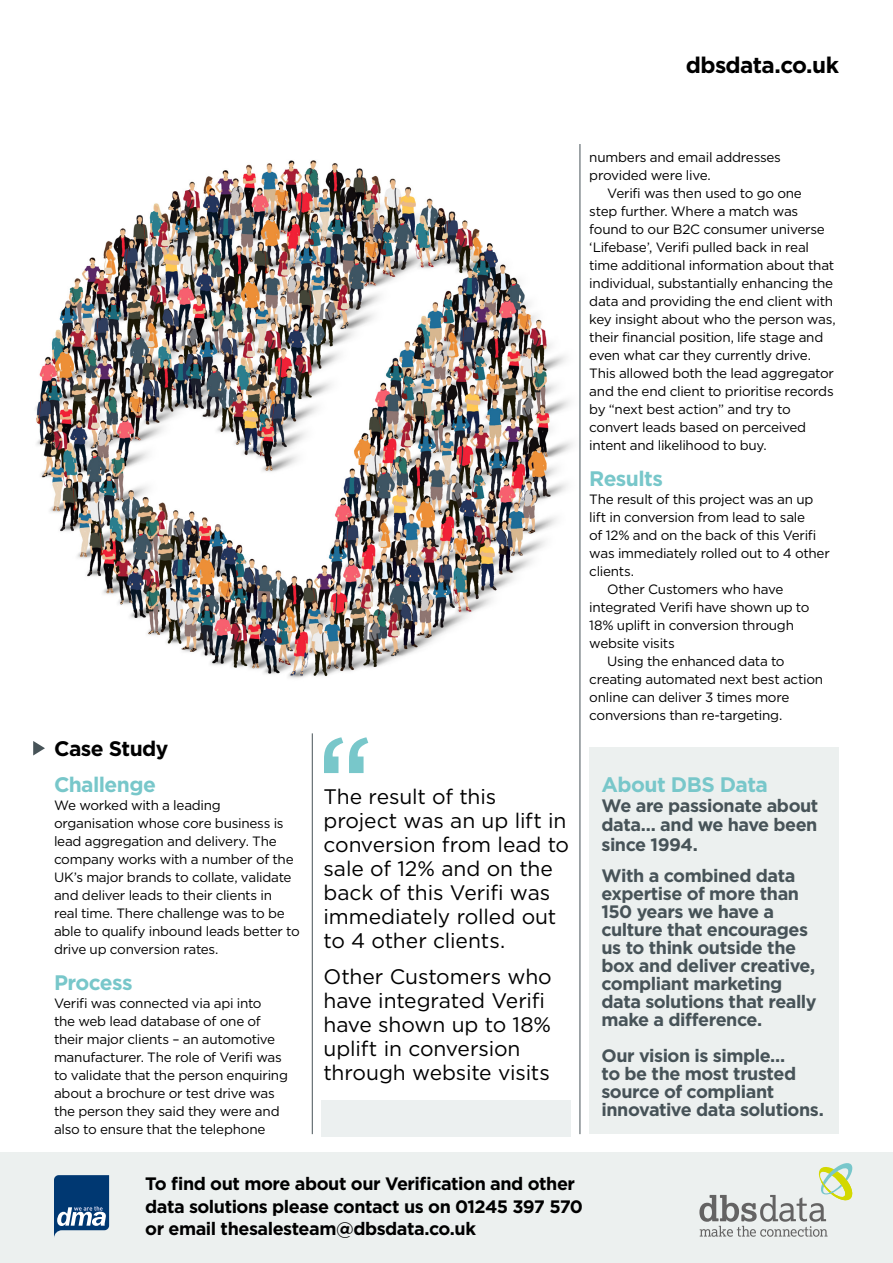
<style>
.page{position:relative;width:893px;height:1263px;background:#fff}
.page>*{position:absolute;margin:0;border:0;box-sizing:border-box;transform-origin:0 0}
.dbs_body_text{font:157.5px "Gotham";color:#78c7ca}
.dbs_body_text-2{font:700 22.5px "Gotham";letter-spacing:-.03em;color:#000}
.deb_standfirst{font:21px/24px "Gotham";letter-spacing:-.005em;color:#000}
.dbs_blue_subhead{font:700 21px "Gotham";letter-spacing:-.03em;color:#78c7ca}
.dbs_blue_subhead-2{font:700 21px "Gotham";letter-spacing:-.025em;color:#000}
.dbs_blue_subhead-3{font:700 18px/18px "Gotham";letter-spacing:-.025em;color:#475358}
.dbs_body_text-3{font:700 18px/22.5px "Gotham";letter-spacing:-.025em;color:#000}
.dbs_body_text-4{font:13.5px/18px "Gotham";letter-spacing:-.02em;color:#000}
.dbs_body_text_indent{font:13.5px/18px "Gotham";letter-spacing:-.02em;color:#000}
</style>
<div class="page">
<img style="left:35px;top:144px;width:545px;height:576px">
<div style="left:0;top:1152px;width:893px;height:111px;background:#ecf0ef"></div>
<svg style="left:699px;top:1163px;width:153px;height:74px"></svg>
<svg style="left:54px;top:1175px;width:55px;height:63px;background:#406994"></svg>
<hr style="left:312px;top:733px;width:1px;height:401px;background:#475358">
<hr style="left:580px;top:144px;width:1px;height:990px;background:#475358">
<svg style="left:33px;top:741px;width:12px;height:14px"></svg>
<div style="left:589px;top:747px;width:250px;height:387px;background:#ecf0ef"></div>
<div style="left:321px;top:1101px;width:250px;height:36px;background:#ecf0f0"></div>
<p class="dbs_body_text-2" style="left:686px;top:52px;width:155px">dbsdata.co.uk</p>
<p class="dbs_blue_subhead-2" style="left:54px;top:736px;width:116px">Case Study</p>
<p class="dbs_blue_subhead" style="left:54px;top:772px;width:103px">Challenge</p>
<p class="dbs_body_text-4" style="left:54px;top:796px;width:247px">We worked with a leading organisation whose core business is lead aggregation and delivery. The company works with a number of the UK’s major brands to collate, validate and deliver leads to their clients in<br>real time. There challenge was to be able to qualify inbound leads better to drive up conversion rates.</p>
<p class="dbs_blue_subhead" style="left:54px;top:970px;width:80px">Process</p>
<p class="dbs_body_text-4" style="left:54px;top:994px;width:235px">Verifi was connected via api into<br>the web lead database of one of their major clients – an automotive manufacturer. The role of Verifi was to validate that the person enquiring about a brochure or test drive was the person they said they were and also to ensure that the telephone</p>
<p class="dbs_body_text" style="left:313px;top:705px;width:65px">‘‘</p>
<p class="deb_standfirst" style="left:323px;top:784px;width:247px">The result of this project was an up lift in conversion from lead to sale of 12% and on the back of this Verifi was immediately rolled out to 4 other clients.</p>
<p class="deb_standfirst" style="left:323px;top:964px;width:230px">Other Customers who have integrated Verifi have shown up to 18% uplift in conversion through website visits</p>
<p class="dbs_body_text-4" style="left:589px;top:148px;width:193px">numbers and email addresses provided were live.</p>
<p class="dbs_body_text_indent" style="left:589px;top:184px;width:248px;text-indent:18px">Verifi was then used to go one<br>step further. Where a match was found to our B2C consumer universe ‘Lifebase’, Verifi pulled back in real time additional information about that individual, substantially enhancing the data and providing the end client with key insight about who the person was, their financial position, life stage and even what car they currently drive.<br>This allowed both the lead aggregator and the end client to prioritise records by “next best action” and try to convert leads based on perceived intent and likelihood to buy.</p>
<p class="dbs_blue_subhead" style="left:589px;top:466px;width:75px">Results</p>
<p class="dbs_body_text-4" style="left:589px;top:490px;width:242px">The result of this project was an up lift in conversion from lead to sale<br>of 12% and on the back of this Verifi was immediately rolled out to 4 other clients.</p>
<p class="dbs_body_text_indent" style="left:589px;top:580px;width:222px;text-indent:18px">Other Customers who have integrated Verifi have shown up to<br>18% uplift in conversion through website visits</p>
<p class="dbs_body_text_indent" style="left:589px;top:652px;width:235px;text-indent:18px">Using the enhanced data to creating automated next best action online can deliver 3 times more conversions than re-targeting.</p>
<p class="dbs_blue_subhead" style="left:601px;top:772px;width:168px">About DBS Data</p>
<p class="dbs_blue_subhead-3" style="left:601px;top:795px;width:218px;line-height:19.5px;text-align:justify">We are passionate about data... and we have been since 1994.</p>
<p class="dbs_blue_subhead-3" style="left:601px;top:866px;width:217px">With a combined data expertise of more than<br>150 years we have a culture that encourages us to think outside the box and deliver creative, compliant marketing data solutions that really make a difference.</p>
<p class="dbs_blue_subhead-3" style="left:601px;top:1046px;width:224px">Our vision is simple...<br>to be the most trusted source of compliant innovative data solutions.</p>
<p class="dbs_body_text-3" style="left:145px;top:1172px;width:439px">To find out more about our Verification and other data solutions please contact us on 01245 397 570</p>
<p class="dbs_body_text-3" style="left:145px;top:1217px;width:332px">or email thesalesteam@dbsdata.co.uk</p>
</div>
